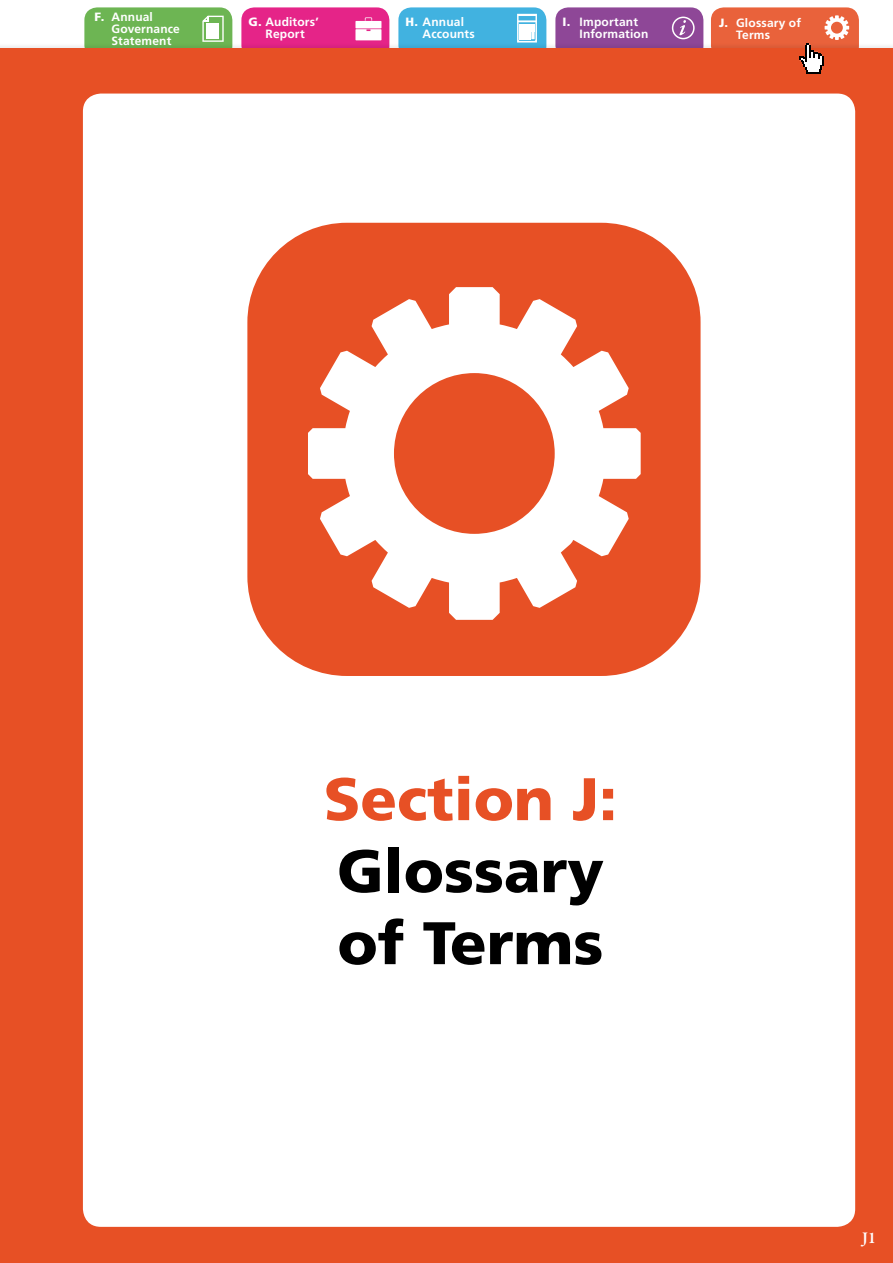
<style>
.page{position:relative;width:893px;height:1263px;background:#fff}
.page>*{position:absolute;margin:0;border:0;box-sizing:border-box;transform-origin:0 0}
.t1{font:900 60px/72px "Frutiger";color:#000}
.t2{font:900 60px "Frutiger";color:#e75025}
.t3{font:600 16.5px "Garamond Premr Pro";color:#fff}
.t4{font:700 12px/12px "Frutiger LT";letter-spacing:.01em;color:#fff}
.s1{font-family:"Frutiger";font-weight:900}
</style>
<div class="page">
<div style="left:84px;top:7px;width:148px;height:51px;background:#6db553;border-radius:13px"></div>
<div style="left:241px;top:7px;width:148px;height:51px;background:#e52488;border-radius:13px"></div>
<div style="left:711px;top:7px;width:148px;height:51px;background:#e9623b;border-radius:13px"></div>
<div style="left:398px;top:7px;width:148px;height:51px;background:#41b2e0;border-radius:13px"></div>
<div style="left:555px;top:7px;width:148px;height:51px;background:#8e4797;border-radius:13px"></div>
<div style="left:355px;top:21px;width:26px;height:7px;background:#fff"></div>
<svg style="left:355px;top:29px;width:26px;height:11px"></svg>
<svg style="left:365px;top:17px;width:7px;height:4px"></svg>
<div style="left:0;top:42px;width:893px;height:28px;background:#000;opacity:.37"></div>
<div style="left:0;top:48px;width:893px;height:10px;background:#e75025"></div>
<svg style="left:517px;top:14px;width:20px;height:29px"></svg>
<div style="left:672px;top:17px;width:23px;height:22px;border:2px solid #fff;border-radius:50%"></div>
<svg style="left:679px;top:20px;width:7px;height:15px"></svg>
<svg style="left:202px;top:16px;width:22px;height:26px"></svg>
<div style="left:0;top:53px;width:893px;height:1210px;background:#e75025"></div>
<div style="left:83px;top:94px;width:772px;height:1133px;background:#fff;border-radius:18px"></div>
<div style="left:247px;top:223px;width:454px;height:453px;background:#e75025;border-radius:100px"></div>
<svg style="left:308px;top:287px;width:333px;height:333px"></svg>
<svg style="left:799px;top:15px;width:50px;height:59px"></svg>
<p class="t4" style="left:112px;top:10px;width:70px;text-indent:-17px"><span class="s1">F.</span> Annual<br>Governance<br>Statement</p>
<p class="t4" style="left:249px;top:16px;width:72px;text-align:center"><span class="s1">G.</span> Auditors’<br>Report</p>
<p class="t4" style="left:736px;top:17px;width:66px;text-indent:-17px"><span class="s1">J.</span> Glossary of<br>Terms</p>
<p class="t4" style="left:423px;top:16px;width:54px;text-indent:-17px"><span class="s1">H.</span> Annual<br>Accounts</p>
<p class="t4" style="left:580px;top:16px;width:70px;text-indent:-17px"><span class="s1">I.</span> Important<br>Information</p>
<h1 class="t2" style="left:324px;top:763px;width:295px">Section J:</h1>
<h1 class="t1" style="left:337px;top:834px;width:268px">Glossary of Terms</h1>
<h2 class="t3" style="left:862px;top:1228px;width:16px">J1</h2>
</div>
